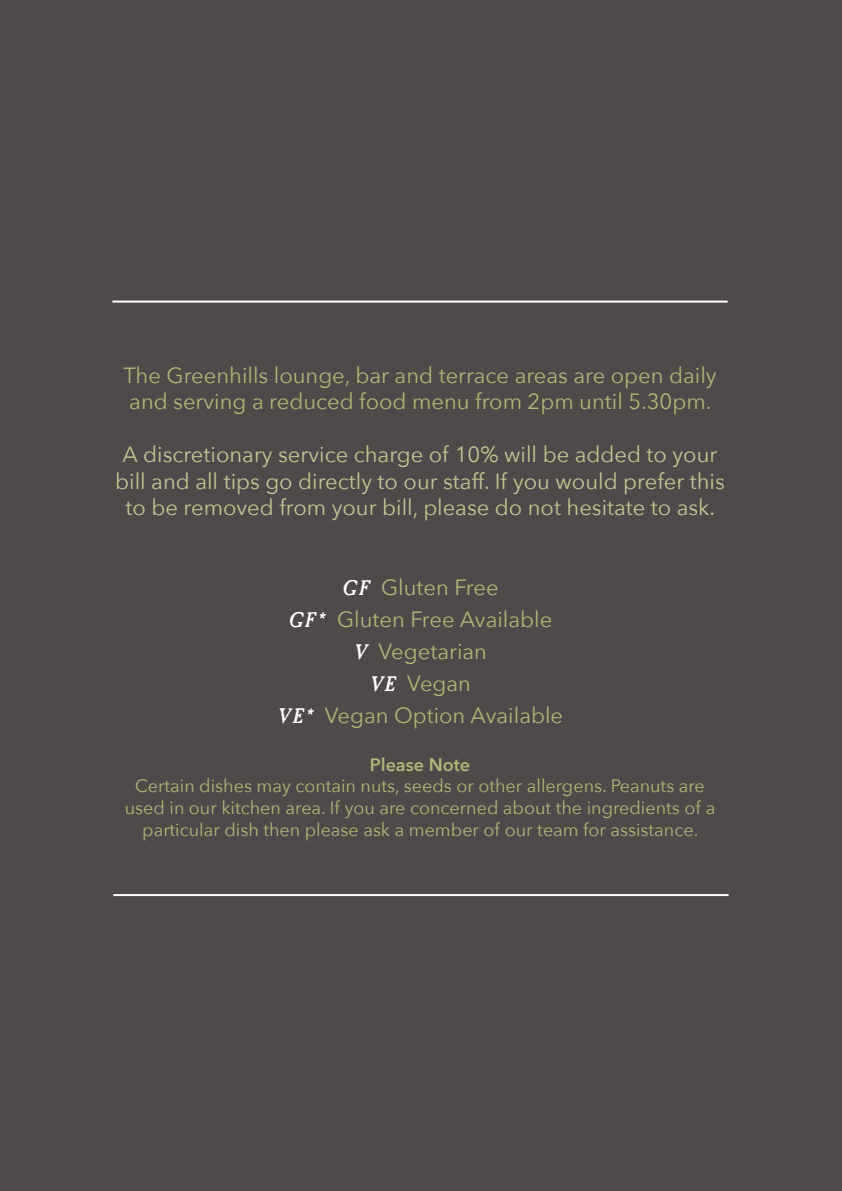
<style>
.page{position:relative;width:842px;height:1191px;background:#4f4a49}
.page>*{position:absolute;margin:0;border:0;box-sizing:border-box;transform-origin:0 0}
.t1{font:22px/26.4px "Avenir Next";color:#b1b579}
.t2{font:22px/26.4px "Avenir Next";color:#c2c695;text-align:center}
.t3{font:18px/21.6px "Avenir Next";color:#b1b579;text-align:center}
.t4{font:600 18px "Avenir Next";color:#b1b579}
.s1{font-family:"Caslon Antique";font-weight:700;font-style:italic;color:#fff}
</style>
<div class="page">
<hr style="left:112px;top:300px;width:616px;height:2px;background:#fff">
<hr style="left:113px;top:894px;width:616px;height:2px;background:#fff">
<p class="t1" style="left:123px;top:361px;width:595px">The Greenhills lounge, bar and terrace areas are open daily and serving a reduced food menu from 2pm until 5.30pm.</p>
<p class="t2" style="left:115px;top:440px;width:611px">A discretionary service charge of 10% will be added to your bill and all tips go directly to our staff. If you would prefer this to be removed from your bill, please do not hesitate to ask.</p>
<p class="t1" style="left:341px;top:573px;width:159px"><span class="s1">GF</span> Gluten Free</p>
<p class="t1" style="left:288px;top:605px;width:266px"><span class="s1">GF*</span> Gluten Free Available</p>
<p class="t1" style="left:353px;top:637px;width:135px"><span class="s1">V</span> Vegetarian</p>
<p class="t1" style="left:369px;top:669px;width:103px"><span class="s1">VE</span> Vegan</p>
<p class="t1" style="left:277px;top:701px;width:288px"><span class="s1">VE*</span> Vegan Option Available</p>
<p class="t4" style="left:370px;top:749px;width:102px">Please Note</p>
<p class="t3" style="left:125px;top:774px;width:592px">Certain dishes may contain nuts, seeds or other allergens. Peanuts are used in our kitchen area. If you are concerned about the ingredients of a particular dish then please ask a member of our team for assistance.</p>
</div>
